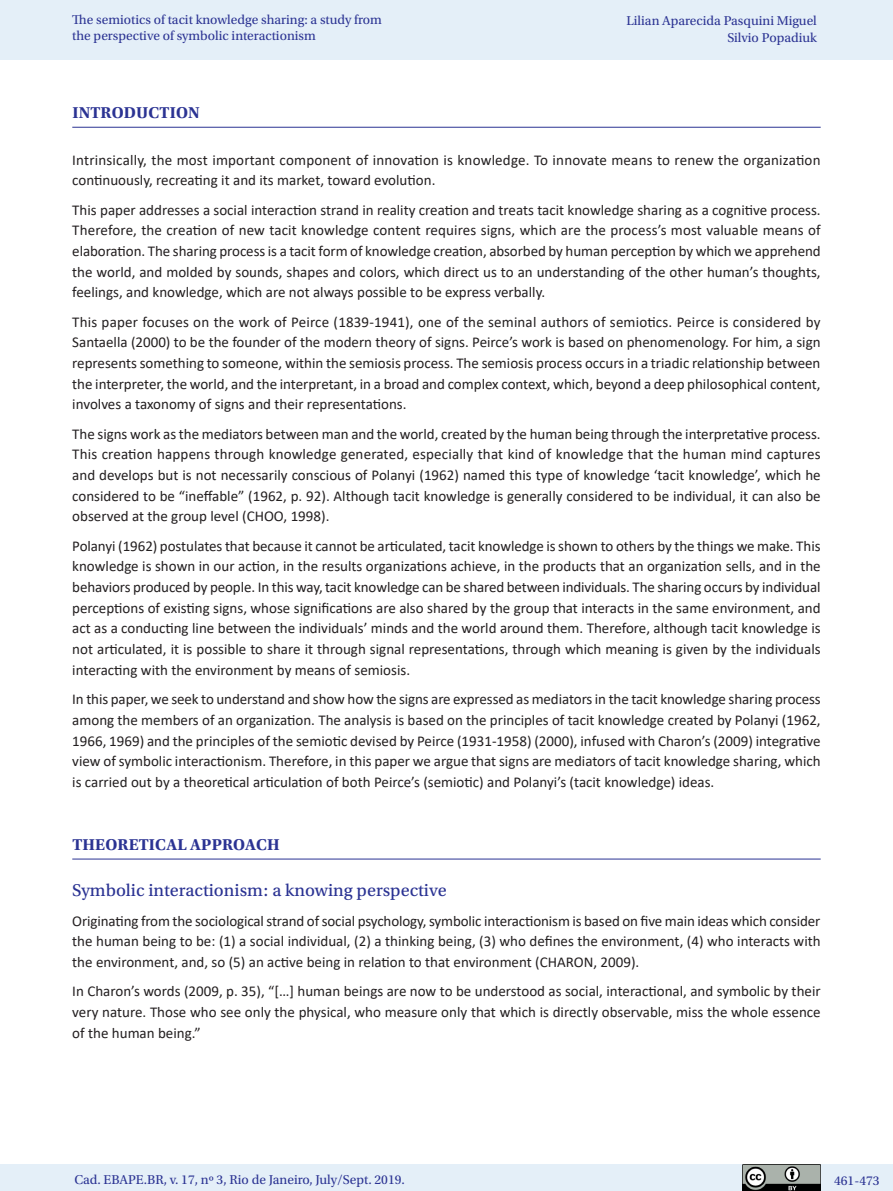
<style>
.page{position:relative;width:893px;height:1191px;background:#fff}
.page>*{position:absolute;margin:0;border:0;box-sizing:border-box;transform-origin:0 0}
._07_2_sub2{font:18px "Utopia Std Capt";color:#2b3393}
._07_1_sub_1{font:700 16.5px "Utopia Std";letter-spacing:.01em;color:#2b3393}
._06_0_texto{font:15px/20.7px "Calibri";color:#231f20;text-align:justify}
.t1{font:13.5px/16.5px "Utopia Std";color:#2b3393}
</style>
<div class="page">
<div style="left:0;top:0;width:893px;height:60px;background:#e4eff8"></div>
<div style="left:0;top:1164px;width:893px;height:27px;background:#e4eff8"></div>
<img style="left:743px;top:1164px;width:78px;height:27px">
<hr style="left:72px;top:127px;width:749px;height:1px;background:#2b3393">
<hr style="left:72px;top:858px;width:749px;height:1px;background:#2b3393">
<p class="t1" style="left:72px;top:11px;width:311px">The semiotics of tacit knowledge sharing: a study from the perspective of symbolic interactionism</p>
<p class="t1" style="left:626px;top:13px;width:192px;text-align:right">Lilian Aparecida Pasquini Miguel<br>Silvio Popadiuk</p>
<p class="_07_1_sub_1" style="left:72px;top:103px;width:129px">INTRODUCTION</p>
<p class="_06_0_texto" style="left:72px;top:149px;width:750px">Intrinsically, the most important component of innovation is knowledge. To innovate means to renew the organization continuously, recreating it and its market, toward evolution.</p>
<p class="_06_0_texto" style="left:72px;top:199px;width:750px">This paper addresses a social interaction strand in reality creation and treats tacit knowledge sharing as a cognitive process.<br>Therefore, the creation of new tacit knowledge content requires signs, which are the process’s most valuable means of elaboration. The sharing process is a tacit form of knowledge creation, absorbed by human perception by which we apprehend the world, and molded by sounds, shapes and colors, which direct us to an understanding of the other human’s thoughts, feelings, and knowledge, which are not always possible to be express verbally.</p>
<p class="_06_0_texto" style="left:72px;top:311px;width:750px">This paper focuses on the work of Peirce (1839-1941), one of the seminal authors of semiotics. Peirce is considered by Santaella (2000) to be the founder of the modern theory of signs. Peirce’s work is based on phenomenology. For him, a sign represents something to someone, within the semiosis process. The semiosis process occurs in a triadic relationship between the interpreter, the world, and the interpretant, in a broad and complex context, which, beyond a deep philosophical content, involves a taxonomy of signs and their representations.</p>
<p class="_06_0_texto" style="left:72px;top:423px;width:750px">The signs work as the mediators between man and the world, created by the human being through the interpretative process.<br>This creation happens through knowledge generated, especially that kind of knowledge that the human mind captures and develops but is not necessarily conscious of Polanyi (1962) named this type of knowledge ‘tacit knowledge’, which he considered to be “ineffable” (1962, p. 92). Although tacit knowledge is generally considered to be individual, it can also be observed at the group level (CHOO, 1998).</p>
<p class="_06_0_texto" style="left:72px;top:535px;width:750px">Polanyi (1962) postulates that because it cannot be articulated, tacit knowledge is shown to others by the things we make. This knowledge is shown in our action, in the results organizations achieve, in the products that an organization sells, and in the behaviors produced by people. In this way, tacit knowledge can be shared between individuals. The sharing occurs by individual perceptions of existing signs, whose significations are also shared by the group that interacts in the same environment, and act as a conducting line between the individuals’ minds and the world around them. Therefore, although tacit knowledge is not articulated, it is possible to share it through signal representations, through which meaning is given by the individuals interacting with the environment by means of semiosis.</p>
<p class="_06_0_texto" style="left:72px;top:688px;width:750px">In this paper, we seek to understand and show how the signs are expressed as mediators in the tacit knowledge sharing process among the members of an organization. The analysis is based on the principles of tacit knowledge created by Polanyi (1962, 1966, 1969) and the principles of the semiotic devised by Peirce (1931-1958) (2000), infused with Charon’s (2009) integrative view of symbolic interactionism. Therefore, in this paper we argue that signs are mediators of tacit knowledge sharing, which is carried out by a theoretical articulation of both Peirce’s (semiotic) and Polanyi’s (tacit knowledge) ideas.</p>
<p class="_07_1_sub_1" style="left:72px;top:835px;width:209px">THEORETICAL APPROACH</p>
<p class="_07_2_sub2" style="left:72px;top:880px;width:376px">Symbolic interactionism: a knowing perspective</p>
<p class="_06_0_texto" style="left:72px;top:910px;width:750px">Originating from the sociological strand of social psychology, symbolic interactionism is based on five main ideas which consider the human being to be: (1) a social individual, (2) a thinking being, (3) who defines the environment, (4) who interacts with the environment, and, so (5) an active being in relation to that environment (CHARON, 2009).</p>
<p class="_06_0_texto" style="left:72px;top:980px;width:750px">In Charon’s words (2009, p. 35), “[…] human beings are now to be understood as social, interactional, and symbolic by their very nature. Those who see only the physical, who measure only that which is directly observable, miss the whole essence of the human being.”</p>
<p class="t1" style="left:74px;top:1171px;width:332px">Cad. EBAPE.BR, v. 17, nº 3, Rio de Janeiro, July/Sept. 2019.</p>
<p class="t1" style="left:834px;top:1172px;width:47px">461-473</p>
</div>
